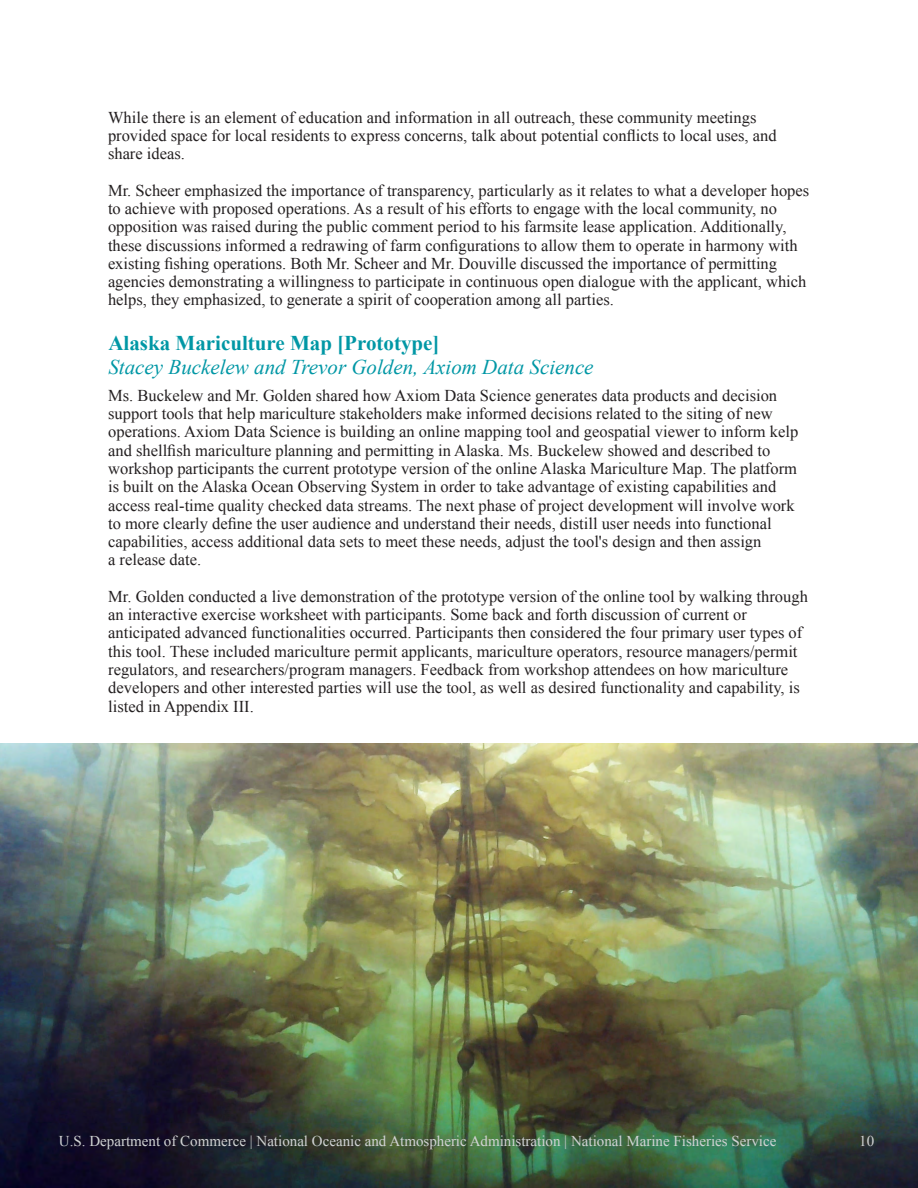
<style>
.page{position:relative;width:918px;height:1188px;background:#fff}
.page>*{position:absolute;margin:0;border:0;box-sizing:border-box;transform-origin:0 0}
.t1{font:italic 21px "Times New Roman";color:#0097a5}
.t2{font:700 21px "Times New Roman";color:#0097a5}
.t3{font:16.5px/18.3px "Times New Roman";color:#231f20}
.t4{font:15px "Times New Roman";color:#d1d3d4}
</style>
<div class="page">
<img style="left:0;top:744px;width:918px;height:444px">
<p class="t3" style="left:108px;top:108px;width:670px">While there is an element of education and information in all outreach, these community meetings provided space for local residents to express concerns, talk about potential conflicts to local uses, and share ideas.</p>
<p class="t3" style="left:108px;top:181px;width:703px">Mr. Scheer emphasized the importance of transparency, particularly as it relates to what a developer hopes to achieve with proposed operations. As a result of his efforts to engage with the local community, no opposition was raised during the public comment period to his farmsite lease application. Additionally, these discussions informed a redrawing of farm configurations to allow them to operate in harmony with existing fishing operations. Both Mr. Scheer and Mr. Douville discussed the importance of permitting agencies demonstrating a willingness to participate in continuous open dialogue with the applicant, which helps, they emphasized, to generate a spirit of cooperation among all parties.</p>
<h3 class="t2" style="left:108px;top:329px;width:333px">Alaska Mariculture Map [Prototype]</h3>
<h3 class="t1" style="left:108px;top:352px;width:487px">Stacey Buckelew and Trevor Golden, Axiom Data Science</h3>
<p class="t3" style="left:108px;top:386px;width:692px">Ms. Buckelew and Mr. Golden shared how Axiom Data Science generates data products and decision support tools that help mariculture stakeholders make informed decisions related to the siting of new operations. Axiom Data Science is building an online mapping tool and geospatial viewer to inform kelp and shellfish mariculture planning and permitting in Alaska. Ms. Buckelew showed and described to workshop participants the current prototype version of the online Alaska Mariculture Map. The platform is built on the Alaska Ocean Observing System in order to take advantage of existing capabilities and access real-time quality checked data streams. The next phase of project development will involve work to more clearly define the user audience and understand their needs, distill user needs into functional capabilities, access additional data sets to meet these needs, adjust the tool's design and then assign<br>a release date.</p>
<p class="t3" style="left:108px;top:587px;width:701px">Mr. Golden conducted a live demonstration of the prototype version of the online tool by walking through an interactive exercise worksheet with participants. Some back and forth discussion of current or anticipated advanced functionalities occurred. Participants then considered the four primary user types of this tool. These included mariculture permit applicants, mariculture operators, resource managers/permit regulators, and researchers/program managers. Feedback from workshop attendees on how mariculture developers and other interested parties will use the tool, as well as desired functionality and capability, is listed in Appendix III.</p>
<p class="t4" style="left:59px;top:1131px;width:719px">U.S. Department of Commerce | National Oceanic and Atmospheric Administration | National Marine Fisheries Service</p>
<p class="t4" style="left:859px;top:1131px;width:16px">10</p>
</div>
